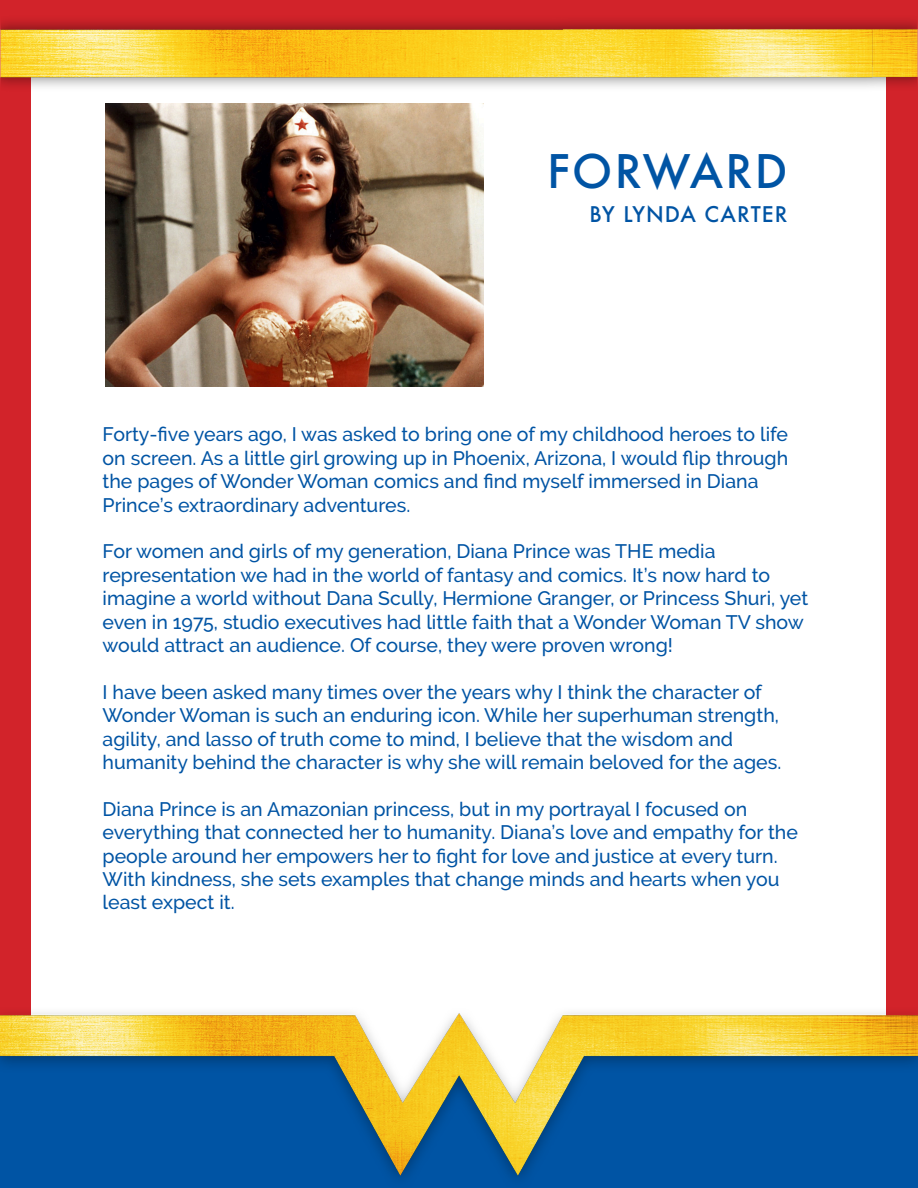
<style>
.page{position:relative;width:918px;height:1188px;background:#fff}
.page>*{position:absolute;margin:0;border:0;box-sizing:border-box;transform-origin:0 0}
.Inner_Headline{font:500 45px "Futura";letter-spacing:.05em;color:#0054a4}
.Inner_Sub_Head{font:500 21px "Futura";letter-spacing:.05em;color:#0054a4}
.t1{font:500 19.5px/23.4px "Raleway";color:#0054a4}
</style>
<div class="page">
<div style="left:0;top:20px;width:31px;height:1096px;background:#d2232a"></div>
<div style="left:886px;top:20px;width:32px;height:1096px;background:#d2232a"></div>
<img style="left:0;top:1012px;width:918px;height:176px">
<img style="left:0;top:0;width:918px;height:178px">
<img style="left:106px;top:104px;width:378px;height:283px">
<p class="Inner_Headline" style="left:547px;top:140px;width:242px">FORWARD</p>
<p class="Inner_Sub_Head" style="left:590px;top:200px;width:199px">BY LYNDA CARTER</p>
<p class="t1" style="left:103px;top:423px;width:687px">Forty-five years ago, I was asked to bring one of my childhood heroes to life on screen. As a little girl growing up in Phoenix, Arizona, I would flip through the pages of Wonder Woman comics and find myself immersed in Diana Prince’s extraordinary adventures.</p>
<p class="t1" style="left:103px;top:540px;width:707px">For women and girls of my generation, Diana Prince was THE media representation we had in the world of fantasy and comics. It’s now hard to imagine a world without Dana Scully, Hermione Granger, or Princess Shuri, yet even in 1975, studio executives had little faith that a Wonder Woman TV show would attract an audience. Of course, they were proven wrong!</p>
<p class="t1" style="left:103px;top:680px;width:680px">I have been asked many times over the years why I think the character of Wonder Woman is such an enduring icon. While her superhuman strength, agility, and lasso of truth come to mind, I believe that the wisdom and humanity behind the character is why she will remain beloved for the ages.</p>
<p class="t1" style="left:103px;top:797px;width:697px">Diana Prince is an Amazonian princess, but in my portrayal I focused on everything that connected her to humanity. Diana’s love and empathy for the people around her empowers her to fight for love and justice at every turn.<br>With kindness, she sets examples that change minds and hearts when you least expect it.</p>
</div>
